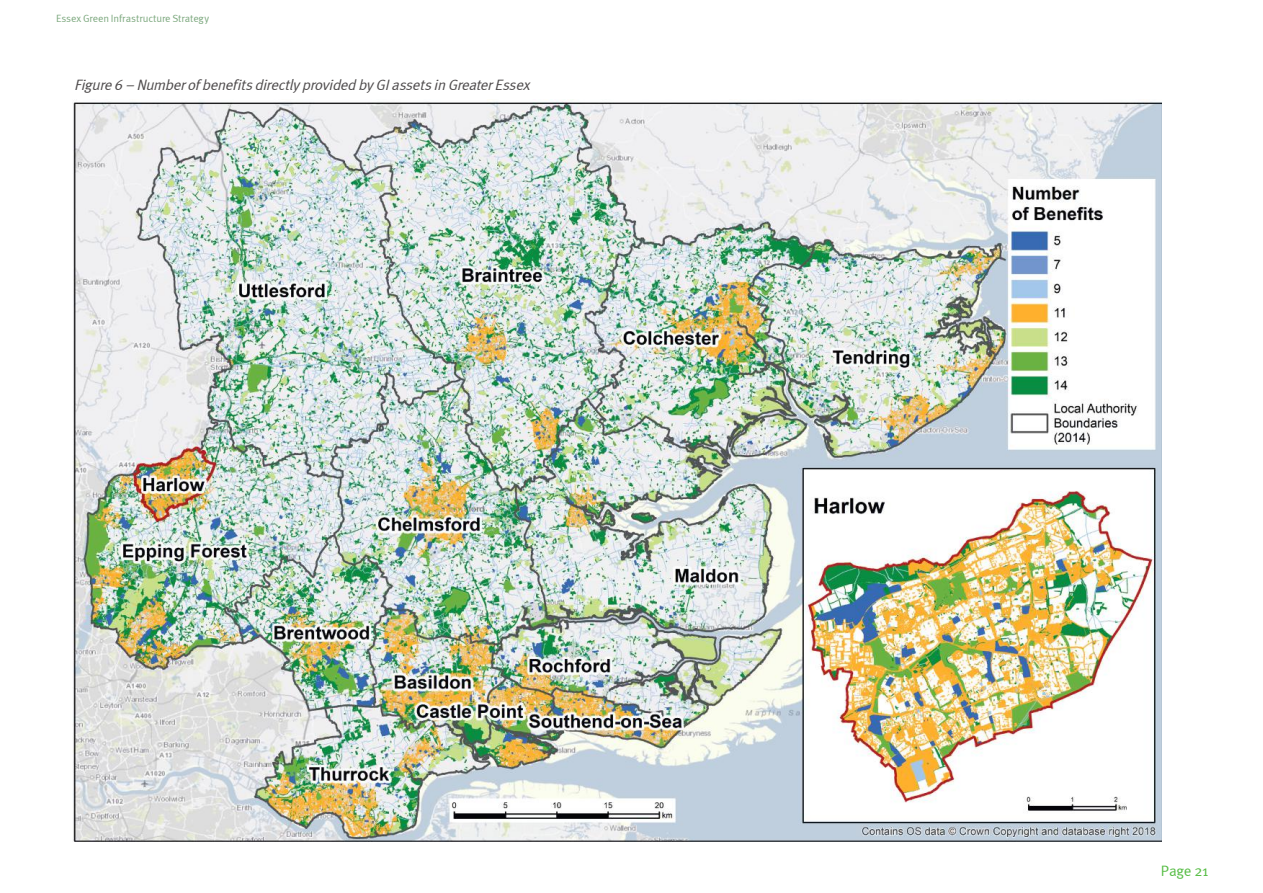
<style>
.page{position:relative;width:1263px;height:893px;background:#fff}
.page>*{position:absolute;margin:0;border:0;box-sizing:border-box;transform-origin:0 0}
.t1{font:italic 15px "Meta Normal";color:#4e4b4c}
.t2{font:15px "Meta Normal";letter-spacing:-.015em;color:#57bd45}
.t3{font:10.5px "Meta Normal";letter-spacing:-.005em;color:#7ca87e}
</style>
<div class="page">
<img style="left:73px;top:100px;width:1089px;height:742px">
<p class="t3" style="left:56px;top:13px;width:154px">Essex Green Infrastructure Strategy</p>
<p class="t1" style="left:74px;top:76px;width:461px">Figure6– Numberof benefitsdirectlyprovidedbyGIassetsinGreaterEssex</p>
<p class="t2" style="left:1161px;top:862px;width:49px">Page 21</p>
</div>
